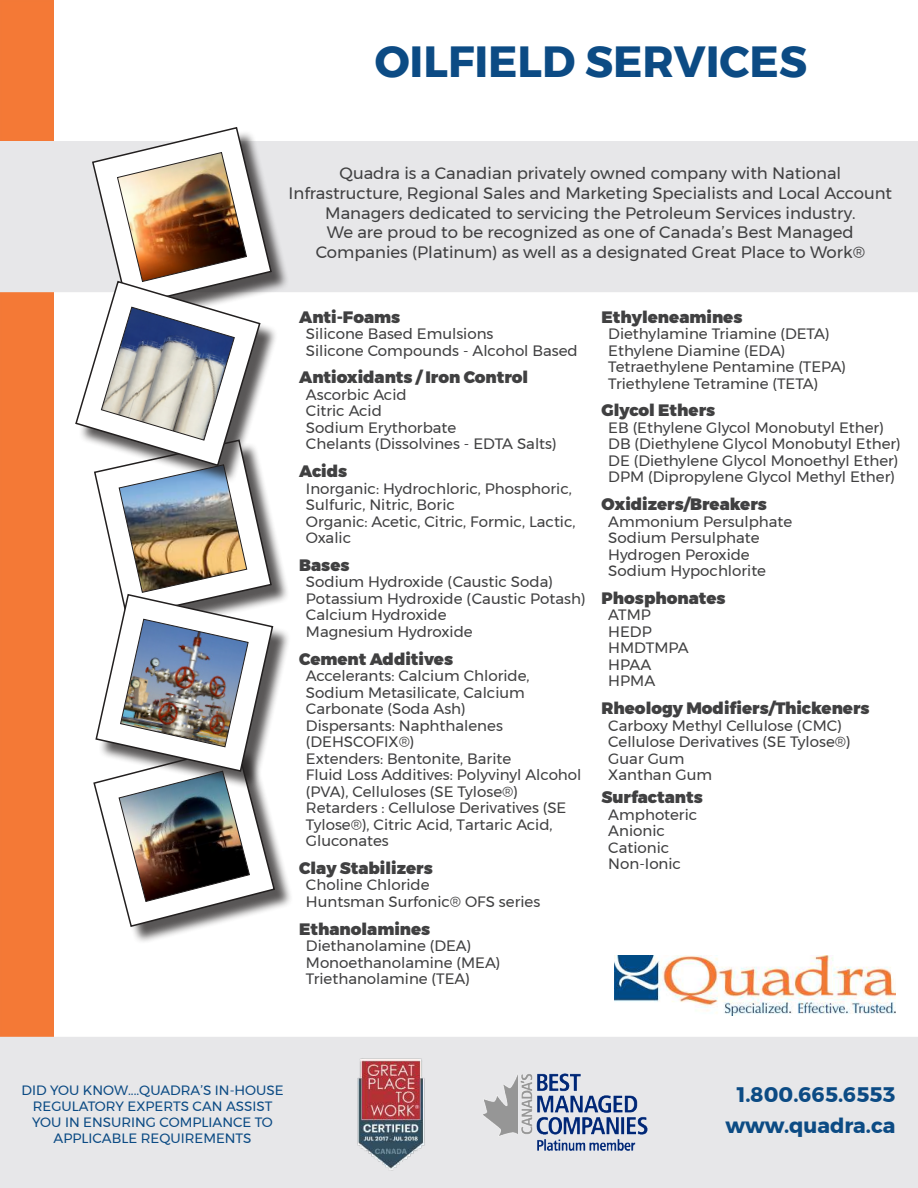
<style>
.page{position:relative;width:918px;height:1188px;background:#fff}
.page>*{position:absolute;margin:0;border:0;box-sizing:border-box;transform-origin:0 0}
.t1{font:700 43.5px "Montserrat";color:#0c4b84}
.t2{font:700 21px "Montserrat";color:#0c4b84}
.t3{font:16.5px/19.8px "Montserrat";color:#404041;text-align:center}
.t4{font:900 16.5px "Montserrat";color:#404041}
.t5{font:15px/16.5px "Montserrat";color:#404041}
.t6{font:13.5px/16.2px "Montserrat";color:#0c4b84;text-align:center}
</style>
<div class="page">
<img style="left:615px;top:955px;width:281px;height:60px">
<div style="left:1px;top:1px;width:52px;height:1186px;background:#f47936"></div>
<div style="left:0;top:0;width:54px;height:1188px;border:2px solid #f37937"></div>
<div style="left:1px;top:142px;width:916px;height:149px;background:#e7e7e9"></div>
<div style="left:0;top:141px;width:918px;height:151px;border:2px solid #e7e7e9"></div>
<div style="left:1px;top:1038px;width:916px;height:149px;background:#e7e7e9"></div>
<div style="left:0;top:1037px;width:918px;height:151px;border:2px solid #e7e7e9"></div>
<div style="left:95px;top:130px;width:195px;height:195px;background:#221f1f;opacity:.75"></div>
<div style="left:97px;top:443px;width:193px;height:193px;background:#221f1f;opacity:.75"></div>
<div style="left:97px;top:749px;width:196px;height:196px;background:#221f1f;opacity:.75"></div>
<div style="left:99px;top:597px;width:192px;height:193px;background:#221f1f;opacity:.75"></div>
<img style="left:74px;top:127px;width:202px;height:801px">
<img style="left:357px;top:1058px;width:68px;height:113px">
<img style="left:483px;top:1073px;width:165px;height:78px">
<h1 class="t1" style="left:375px;top:44px;width:434px">OILFIELD SERVICES</h1>
<p class="t3" style="left:289px;top:164px;width:605px">Quadra is a Canadian privately owned company with National Infrastructure, Regional Sales and Marketing Specialists and Local Account Managers dedicated to servicing the Petroleum Services industry.<br>We are proud to be recognized as one of Canada’s Best Managed Companies (Platinum) as well as a designated Great Place to Work®</p>
<p class="t4" style="left:299px;top:309px;width:103px">Anti-Foams</p>
<p class="t5" style="left:306px;top:327px;width:273px">Silicone Based Emulsions<br>Silicone Compounds - Alcohol Based</p>
<p class="t4" style="left:299px;top:370px;width:231px">Antioxidants / Iron Control</p>
<p class="t5" style="left:306px;top:388px;width:252px">Ascorbic Acid<br>Citric Acid<br>Sodium Erythorbate<br>Chelants (Dissolvines - EDTA Salts)</p>
<p class="t4" style="left:299px;top:464px;width:50px">Acids</p>
<p class="t5" style="left:306px;top:481px;width:271px">Inorganic: Hydrochloric, Phosphoric,<br>Sulfuric, Nitric, Boric<br>Organic: Acetic, Citric, Formic, Lactic,<br>Oxalic</p>
<p class="t4" style="left:299px;top:557px;width:52px">Bases</p>
<p class="t5" style="left:306px;top:575px;width:281px">Sodium Hydroxide (Caustic Soda)<br>Potassium Hydroxide (Caustic Potash)<br>Calcium Hydroxide<br>Magnesium Hydroxide</p>
<p class="t4" style="left:299px;top:651px;width:155px">Cement Additives</p>
<p class="t5" style="left:306px;top:669px;width:277px">Accelerants: Calcium Chloride,<br>Sodium Metasilicate, Calcium<br>Carbonate (Soda Ash)<br>Dispersants: Naphthalenes (DEHSCOFIX®)<br>Extenders: Bentonite, Barite<br>Fluid Loss Additives: Polyvinyl Alcohol (PVA), Celluloses (SE Tylose®)<br>Retarders : Cellulose Derivatives (SE<br>Tylose®), Citric Acid, Tartaric Acid,<br>Gluconates</p>
<p class="t4" style="left:299px;top:860px;width:135px">Clay Stabilizers</p>
<p class="t5" style="left:306px;top:878px;width:236px">Choline Chloride<br>Huntsman Surfonic® OFS series</p>
<p class="t4" style="left:299px;top:921px;width:133px">Ethanolamines</p>
<p class="t5" style="left:306px;top:939px;width:196px">Diethanolamine (DEA)<br>Monoethanolamine (MEA)<br>Triethanolamine (TEA)</p>
<p class="t4" style="left:602px;top:309px;width:142px">Ethyleneamines</p>
<p class="t5" style="left:608px;top:327px;width:239px">Diethylamine Triamine (DETA)<br>Ethylene Diamine (EDA)<br>Tetraethylene Pentamine (TEPA)<br>Triethylene Tetramine (TETA)</p>
<p class="t4" style="left:602px;top:403px;width:115px">Glycol Ethers</p>
<p class="t5" style="left:608px;top:421px;width:294px">EB (Ethylene Glycol Monobutyl Ether)<br>DB (Diethylene Glycol Monobutyl Ether)<br>DE (Diethylene Glycol Monoethyl Ether)<br>DPM (Dipropylene Glycol Methyl Ether)</p>
<p class="t4" style="left:602px;top:497px;width:167px">Oxidizers/Breakers</p>
<p class="t5" style="left:608px;top:514px;width:185px">Ammonium Persulphate<br>Sodium Persulphate<br>Hydrogen Peroxide<br>Sodium Hypochlorite</p>
<p class="t4" style="left:602px;top:590px;width:126px">Phosphonates</p>
<p class="t5" style="left:608px;top:608px;width:82px">ATMP<br>HEDP<br>HMDTMPA<br>HPAA<br>HPMA</p>
<p class="t4" style="left:602px;top:695px;width:270px">Rheology Modifiers/Thickeners</p>
<p class="t5" style="left:608px;top:718px;width:244px">Carboxy Methyl Cellulose (CMC)<br>Cellulose Derivatives (SE Tylose®)<br>Guar Gum<br>Xanthan Gum</p>
<p class="t4" style="left:602px;top:790px;width:103px">Surfactants</p>
<p class="t5" style="left:608px;top:808px;width:90px">Amphoteric<br>Anionic<br>Cationic<br>Non-Ionic</p>
<p class="t6" style="left:21px;top:1083px;width:264px">DID YOU KNOW....QUADRA’S IN-HOUSE<br>REGULATORY EXPERTS CAN ASSIST<br>YOU IN ENSURING COMPLIANCE TO<br>APPLICABLE REQUIREMENTS</p>
<h2 class="t2" style="left:737px;top:1086px;width:160px">1.800.665.6553</h2>
<h2 class="t2" style="left:725px;top:1117px;width:171px">www.quadra.ca</h2>
</div>
